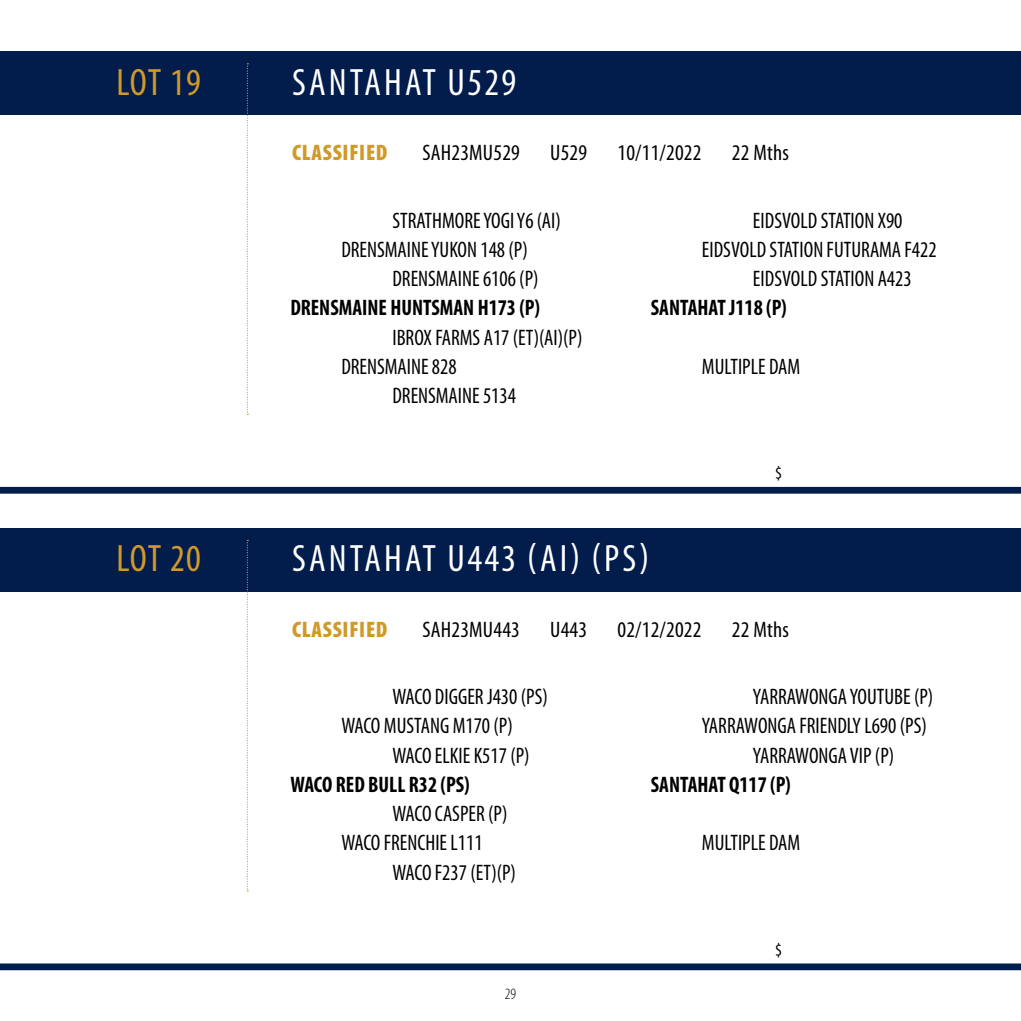
<style>
.page{position:relative;width:1021px;height:1021px;background:#fff}
.page>*{position:absolute;margin:0;border:0;box-sizing:border-box;transform-origin:0 0}
.t1{font:condensed 38.25px "Myriad Pro";letter-spacing:.08em;color:#fff}
.t2{font:condensed 38.25px "Myriad Pro";letter-spacing:.025em;color:#d09a2a}
.t3{font:condensed 22.5px/29.2px "Myriad Pro";color:#000;scale:.95 1}
.t4{font:700 condensed 22.5px "Myriad Pro";color:#000;scale:.95 1}
.t5{font:condensed 22.5px "Myriad Pro";color:#000}
.t6{font:900 condensed 22.5px "Myriad Pro";letter-spacing:.03em;color:#d09a2a}
.t7{font:condensed 18px "Myriad Pro";color:#000}
.t8{font:300 condensed 15.75px "Myriad Pro";color:#000}
</style>
<div class="page">
<div style="left:0;top:51px;width:1020px;height:64px;background:#021d4b"></div>
<div style="left:0;top:527px;width:1020px;height:64px;background:#021d4b"></div>
<div style="left:0;top:487px;width:1020px;height:6px;background:#021d4b"></div>
<div style="left:0;top:963px;width:1020px;height:7px;background:#021d4b"></div>
<svg style="left:247px;top:63px;width:1px;height:352px"></svg>
<svg style="left:247px;top:540px;width:1px;height:351px"></svg>
<h1 class="t2" style="left:116px;top:59px;width:86px">LOT 19</h1>
<h1 class="t2" style="left:116px;top:535px;width:86px">LOT 20</h1>
<h1 class="t1" style="left:292px;top:59px;width:225px">SANTAHAT U529</h1>
<p class="t6" style="left:292px;top:138px;width:97px">CLASSIFIED</p>
<p class="t5" style="left:422px;top:139px;width:99px">SAH23MU529</p>
<p class="t5" style="left:550px;top:139px;width:38px">U529</p>
<p class="t5" style="left:617px;top:139px;width:85px">10/11/2022</p>
<p class="t5" style="left:731px;top:139px;width:59px">22 Mths</p>
<p class="t3" style="left:341px;top:205px;width:232px;text-indent:51px">STRATHMORE YOGI Y6 (AI)<br>DRENSMAINE YUKON 148 (P)</p>
<p class="t3" style="left:392px;top:264px;width:155px">DRENSMAINE 6106 (P)</p>
<p class="t4" style="left:290px;top:294px;width:264px">DRENSMAINE HUNTSMAN H173 (P)</p>
<p class="t3" style="left:392px;top:322px;width:201px">IBROX FARMS A17 (ET)(AI)(P)</p>
<p class="t3" style="left:341px;top:351px;width:123px">DRENSMAINE 828</p>
<p class="t3" style="left:392px;top:381px;width:131px">DRENSMAINE 5134</p>
<p class="t3" style="left:753px;top:205px;width:159px">EIDSVOLD STATION X90</p>
<p class="t3" style="left:702px;top:234px;width:248px">EIDSVOLD STATION FUTURAMA F422</p>
<p class="t3" style="left:753px;top:264px;width:168px">EIDSVOLD STATION A423</p>
<p class="t4" style="left:651px;top:294px;width:144px">SANTAHAT J118 (P)</p>
<p class="t3" style="left:702px;top:351px;width:105px">MULTIPLE DAM</p>
<p class="t7" style="left:775px;top:462px;width:8px">$</p>
<h1 class="t1" style="left:292px;top:535px;width:358px">SANTAHAT U443 (AI) (PS)</h1>
<p class="t6" style="left:292px;top:615px;width:97px">CLASSIFIED</p>
<p class="t5" style="left:422px;top:616px;width:99px">SAH23MU443</p>
<p class="t5" style="left:550px;top:616px;width:38px">U443</p>
<p class="t5" style="left:617px;top:616px;width:85px">02/12/2022</p>
<p class="t5" style="left:731px;top:616px;width:59px">22 Mths</p>
<p class="t3" style="left:341px;top:681px;width:219px;text-indent:51px">WACO DIGGER J430 (PS)<br>WACO MUSTANG M170 (P)</p>
<p class="t3" style="left:392px;top:740px;width:146px">WACO ELKIE K517 (P)</p>
<p class="t4" style="left:290px;top:770px;width:190px">WACO RED BULL R32 (PS)</p>
<p class="t3" style="left:341px;top:798px;width:176px;text-indent:51px">WACO CASPER (P)<br>WACO FRENCHIE L111</p>
<p class="t3" style="left:392px;top:857px;width:131px">WACO F237 (ET)(P)</p>
<p class="t8" style="left:505px;top:984px;width:13px">29</p>
<p class="t3" style="left:753px;top:681px;width:191px">YARRAWONGA YOUTUBE (P)</p>
<p class="t3" style="left:702px;top:711px;width:238px">YARRAWONGA FRIENDLY L690 (PS)</p>
<p class="t3" style="left:753px;top:740px;width:150px">YARRAWONGA VIP (P)</p>
<p class="t4" style="left:651px;top:770px;width:149px">SANTAHAT Q117 (P)</p>
<p class="t3" style="left:702px;top:828px;width:105px">MULTIPLE DAM</p>
<p class="t7" style="left:775px;top:938px;width:8px">$</p>
</div>
